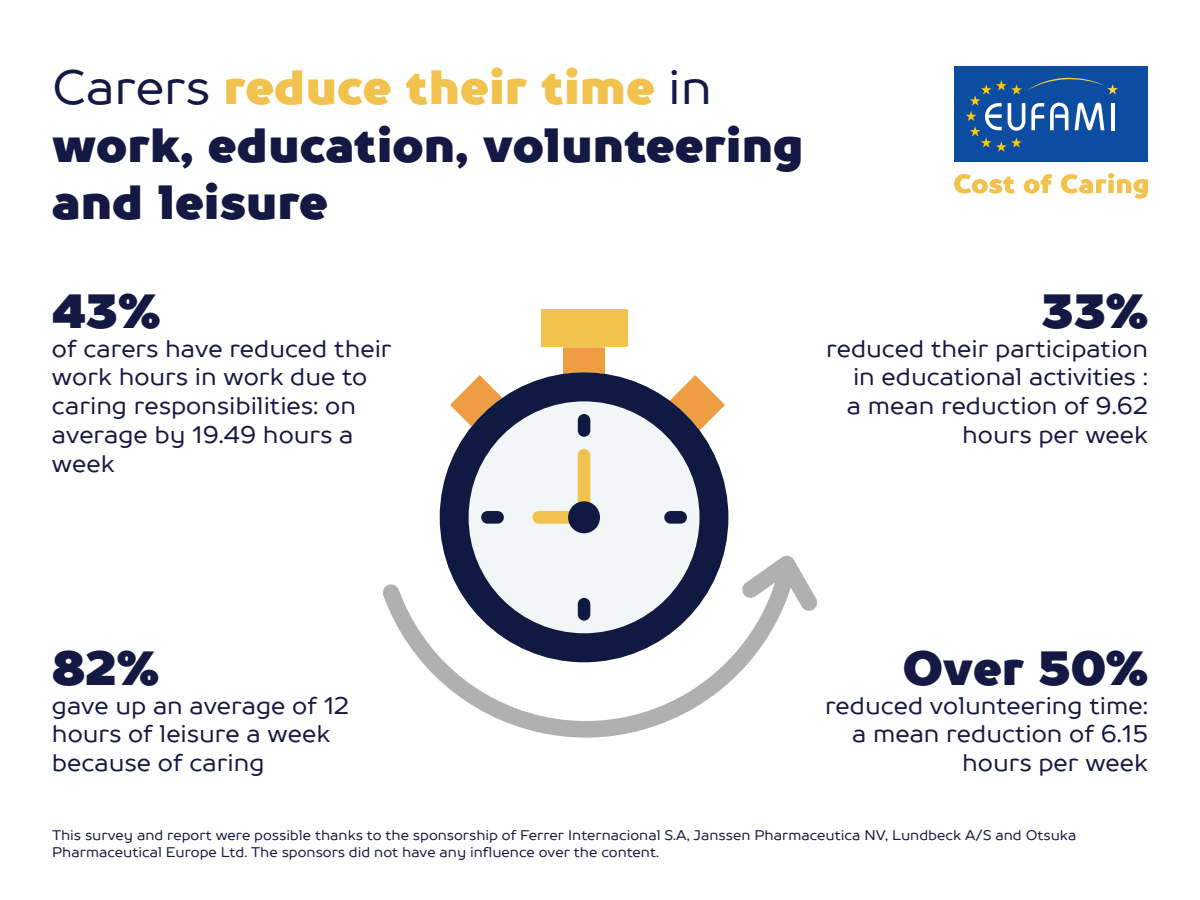
<style>
.page{position:relative;width:1200px;height:900px;background:#fff}
.page>*{position:absolute;margin:0;border:0;box-sizing:border-box;transform-origin:0 0}
.t1{font:900 48px/57.6px "TT Prosto Sans";color:#131943}
.t2{font:24px/28.8px "TT Prosto Sans";color:#131943}
.t3{font:14px/16.8px "TT Prosto Sans";color:#131943}
.s1{font-weight:400}
.s2{color:#f2c24e}
</style>
<div class="page">
<div style="left:954px;top:67px;width:194px;height:95px;background:#0d4da1"></div>
<svg style="left:966px;top:78px;width:152px;height:74px"></svg>
<svg style="left:954px;top:174px;width:61px;height:20px"></svg>
<svg style="left:1024px;top:174px;width:28px;height:20px"></svg>
<svg style="left:1061px;top:173px;width:87px;height:26px"></svg>
<svg style="left:563px;top:347px;width:42px;height:26px"></svg>
<svg style="left:670px;top:375px;width:55px;height:55px"></svg>
<svg style="left:450px;top:375px;width:52px;height:51px"></svg>
<div style="left:541px;top:309px;width:87px;height:38px;background:#f2c24e"></div>
<div style="left:440px;top:372px;width:288px;height:290px;background:#101941;border-radius:50%"></div>
<div style="left:469px;top:401px;width:231px;height:232px;background:#f3f6f7;border-radius:50%"></div>
<div style="left:578px;top:414px;width:12px;height:23px;background:#101941;border-radius:6px"></div>
<div style="left:664px;top:511px;width:23px;height:13px;background:#101941;border-radius:6px"></div>
<div style="left:481px;top:511px;width:23px;height:13px;background:#101941;border-radius:6px"></div>
<div style="left:532px;top:511px;width:42px;height:13px;background:#f2c24e;border-radius:6px"></div>
<div style="left:578px;top:449px;width:12px;height:59px;background:#f2c24e;border-radius:6px"></div>
<div style="left:568px;top:501px;width:32px;height:32px;background:#101941;border-radius:50%"></div>
<svg style="left:383px;top:555px;width:434px;height:183px"></svg>
<h1 class="t1" style="left:52px;top:59px;width:753px"><span class="s1">Carers</span> <span class="s2">reduce their time</span> <span class="s1">in </span>work, education, volunteering and leisure</h1>
<h1 class="t1" style="left:52px;top:283px;width:110px">43%</h1>
<p class="t2" style="left:52px;top:334px;width:341px">of carers have reduced their work hours in work due to caring responsibilities: on average by 19.49 hours a week</p>
<h1 class="t1" style="left:1042px;top:283px;width:108px">33%</h1>
<p class="t2" style="left:826px;top:334px;width:323px;text-align:right">reduced their participation in educational activities :<br>a mean reduction of 9.62 hours per week</p>
<h1 class="t1" style="left:52px;top:640px;width:108px">82%</h1>
<p class="t2" style="left:52px;top:691px;width:299px">gave up an average of 12 hours of leisure a week because of caring</p>
<h1 class="t1" style="left:903px;top:640px;width:247px">Over 50%</h1>
<p class="t2" style="left:825px;top:691px;width:324px;text-align:right">reduced volunteering time: a mean reduction of 6.15 hours per week</p>
<p class="t3" style="left:52px;top:827px;width:1026px">This survey and report were possible thanks to the sponsorship of Ferrer Internacional S.A, Janssen Pharmaceutica NV, Lundbeck A/S and Otsuka<br>Pharmaceutical Europe Ltd. The sponsors did not have any influence over the content.</p>
</div>
